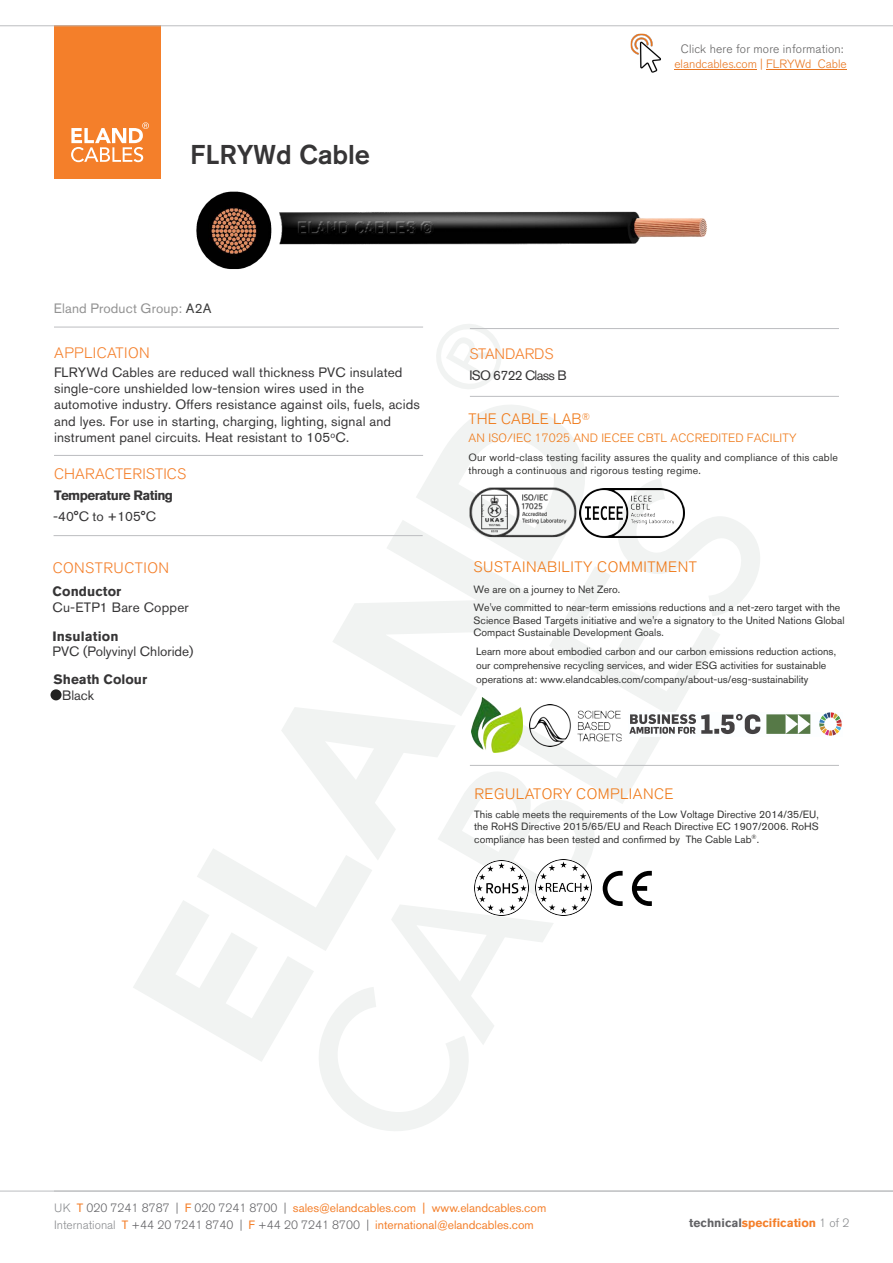
<style>
.page{position:relative;width:893px;height:1263px;background:#fff}
.page>*{position:absolute;margin:0;border:0;box-sizing:border-box;transform-origin:0 0}
.Cable_Title{font:500 27px "Akzidenz Grotesk BE";color:#363536}
.t1{font:300 15px "Akzidenz Grotesk BE";letter-spacing:.03em;color:#ef7918}
.Regular_Bold_Text{font:300 15px "Akzidenz Grotesk BE";letter-spacing:.01em;color:#f47f2a}
.Regular_Bold_Text-2{font:300 15px "Akzidenz Grotesk BE";letter-spacing:.03em;color:#f47f2a}
.t2{font:300 15px "Akzidenz Grotesk BE";letter-spacing:.01em;color:#ef7918}
.Application_Standard{font:300 15px "Akzidenz Grotesk BE";letter-spacing:.03em;color:#f47f2a}
.Application_Standard-2{font:300 15px "Akzidenz Grotesk BE";letter-spacing:-.01em;color:#f47f2a}
.Application_Standard-3{font:13.5px/16.2px "Akzidenz Grotesk BE";letter-spacing:.01em;color:#363536}
.Regular_Bold_Text-3{font:13.5px/15.9px "Akzidenz Grotesk BE";color:#363536}
.Regular_Bold_Text-4{font:700 13.5px/20.7px "Akzidenz Grotesk BE";letter-spacing:-.04em;color:#363536}
.t3{font:13.5px "Akzidenz Grotesk BE";letter-spacing:.01em;color:#929292}
.Application_Standard-4{font:13.5px "Akzidenz Grotesk BE";letter-spacing:-.05em;color:#363536}
.Regular_Bold_Text-5{font:700 13.5px "Akzidenz Grotesk BE";color:#363536}
.t4{font:12px/17.5px "Akzidenz Grotesk BE";color:#f47f2a}
.t5{font:300 12px "Akzidenz Grotesk BE";letter-spacing:.015em;color:#ef7918}
.t6{font:300 12px "Akzidenz Grotesk BE";letter-spacing:.015em;color:#646363}
.t7{font:300 12px "Akzidenz Grotesk BE";color:#e87722}
.contacts_R{font:700 12px "Akzidenz Grotesk BE";color:#f47f2a}
.t8{font:10.5px/13.6px "Akzidenz Grotesk BE";color:#333332}
.t9{font:10.5px/12.8px "Akzidenz Grotesk BE";letter-spacing:.02em;color:#333332}
.s1{color:#404040}
.s2{font-weight:400}
.s3{font-weight:700}
.s4{font-weight:300;color:#8a8c8f}
.s5{font-weight:300;color:#636366}
.s6{color:#636366}
</style>
<div class="page">
<svg style="left:319px;top:479px;width:441px;height:652px"></svg>
<svg style="left:133px;top:405px;width:460px;height:657px"></svg>
<svg style="left:436px;top:324px;width:65px;height:65px"></svg>
<div style="left:54px;top:26px;width:106px;height:153px;background:#f47f2a"></div>
<svg style="left:71px;top:122px;width:78px;height:40px"></svg>
<hr style="left:0;top:25px;width:893px;height:1px;background:#bcbdc0">
<hr style="left:0;top:1191px;width:893px;height:1px;background:#bcbdc0">
<hr style="left:54px;top:327px;width:369px;height:1px;background:#bcbdc0">
<hr style="left:54px;top:455px;width:369px;height:1px;background:#bcbdc0">
<hr style="left:54px;top:535px;width:369px;height:1px;background:#bcbdc0">
<hr style="left:470px;top:328px;width:369px;height:1px;background:#bcbdc0">
<hr style="left:470px;top:396px;width:369px;height:1px;background:#bcbdc0">
<hr style="left:470px;top:765px;width:369px;height:1px;background:#bcbdc0">
<img style="left:630px;top:33px;width:31px;height:40px">
<hr style="left:766px;top:69px;width:81px;height:1px;background:#e87722">
<hr style="left:675px;top:69px;width:82px;height:1px;background:#e87722">
<img style="left:196px;top:191px;width:511px;height:79px">
<div style="left:51px;top:689px;width:11px;height:11px;background:#222221;border-radius:50%"></div>
<img style="left:587px;top:488px;width:98px;height:49px">
<img style="left:460px;top:483px;width:127px;height:56px">
<img style="left:472px;top:698px;width:50px;height:54px">
<img style="left:628px;top:712px;width:214px;height:24px">
<img style="left:529px;top:704px;width:92px;height:42px">
<svg style="left:603px;top:871px;width:20px;height:35px"></svg>
<svg style="left:632px;top:871px;width:20px;height:35px"></svg>
<img style="left:474px;top:861px;width:55px;height:54px">
<img style="left:535px;top:860px;width:56px;height:56px">
<p class="Cable_Title" style="left:190px;top:138px;width:181px">FLRYWd Cable</p>
<p class="t6" style="left:681px;top:42px;width:164px">Click here for more information:</p>
<p class="t7" style="left:674px;top:57px;width:174px">elandcables.com | FLRYWd Cable</p>
<p class="t3" style="left:54px;top:300px;width:159px">Eland Product Group: <span class="s1">A2A</span></p>
<p class="Application_Standard" style="left:54px;top:344px;width:97px">APPLICATION</p>
<p class="Application_Standard-3" style="left:54px;top:364px;width:367px">FLRYWd Cables are reduced wall thickness PVC insulated single-core unshielded low-tension wires used in the automotive industry. Offers resistance against oils, fuels, acids and lyes. For use in starting, charging, lighting, signal and instrument panel circuits. Heat resistant to 105<sup>o</sup>C.</p>
<p class="Regular_Bold_Text" style="left:54px;top:465px;width:134px">CHARACTERISTICS</p>
<p class="Regular_Bold_Text-4" style="left:53px;top:485px;width:121px">Temperature Rating <span class="s2">-40°C to +105°C</span></p>
<p class="Regular_Bold_Text-2" style="left:53px;top:560px;width:118px">CONSTRUCTION</p>
<p class="Regular_Bold_Text-3" style="left:53px;top:583px;width:138px"><span class="s3">Conductor<br></span>Cu-ETP1 Bare Copper</p>
<p class="Regular_Bold_Text-3" style="left:53px;top:628px;width:142px;line-height:15.1px"><span class="s3">Insulation<br></span>PVC (Polyvinyl Chloride)</p>
<p class="Regular_Bold_Text-5" style="left:54px;top:672px;width:95px">Sheath Colour</p>
<p class="Regular_Bold_Text-3" style="left:62px;top:687px;width:34px">Black</p>
<p class="Application_Standard-2" style="left:469px;top:346px;width:86px">STANDARDS</p>
<p class="Application_Standard-4" style="left:469px;top:367px;width:99px">ISO 6722 Class B</p>
<h2 class="t2" style="left:469px;top:411px;width:123px">THE CABLE LAB<sup>®</sup></h2>
<p class="t5" style="left:469px;top:432px;width:330px">AN ISO/IEC 17025 AND IECEE CBTL ACCREDITED FACILITY</p>
<p class="t9" style="left:468px;top:451px;width:371px">Our world-class testing facility assures the quality and compliance of this cable through a continuous and rigorous testing regime.</p>
<h2 class="t1" style="left:473px;top:558px;width:225px">SUSTAINABILITY COMMITMENT</h2>
<p class="t8" style="left:474px;top:580px;width:368px;line-height:18.1px">We are on a journey to Net Zero.<br>We've committed to near-term emissions reductions and a net-zero target with the</p>
<p class="t8" style="left:474px;top:614px;width:372px;line-height:12.6px">Science Based Targets initiative and we're a signatory to the United Nations Global<br>Compact Sustainable Development Goals.</p>
<p class="t8" style="left:476px;top:645px;width:361px">Learn more about embodied carbon and our carbon emissions reduction actions, our comprehensive recycling services, and wider ESG activities for sustainable operations at: www.elandcables.com/company/about-us/esg-sustainability</p>
<h2 class="t1" style="left:474px;top:785px;width:201px">REGULATORY COMPLIANCE</h2>
<p class="t8" style="left:474px;top:807px;width:346px;line-height:12.8px;text-align:justify">This cable meets the requirements of the Low Voltage Directive 2014/35/EU, the RoHS Directive 2015/65/EU and Reach Directive EC 1907/2006. RoHS compliance has been tested and confirmed by The Cable Lab<sup>®</sup>.</p>
<p class="t4" style="left:54px;top:1199px;width:494px"><span class="s4">UK</span> T <span class="s5">020 7241 8787 |</span> F <span class="s5">020 7241 8700 |</span> sales@elandcables.com | www.elandcables.com<br><span class="s4">International</span> T <span class="s5">+44 20 7241 8740 |</span> F <span class="s5">+44 20 7241 8700 |</span> international@elandcables.com</p>
<p class="contacts_R" style="left:689px;top:1215px;width:162px"><span class="s6">technical</span>specification <span class="s4">1 of 2</span></p>
</div>
